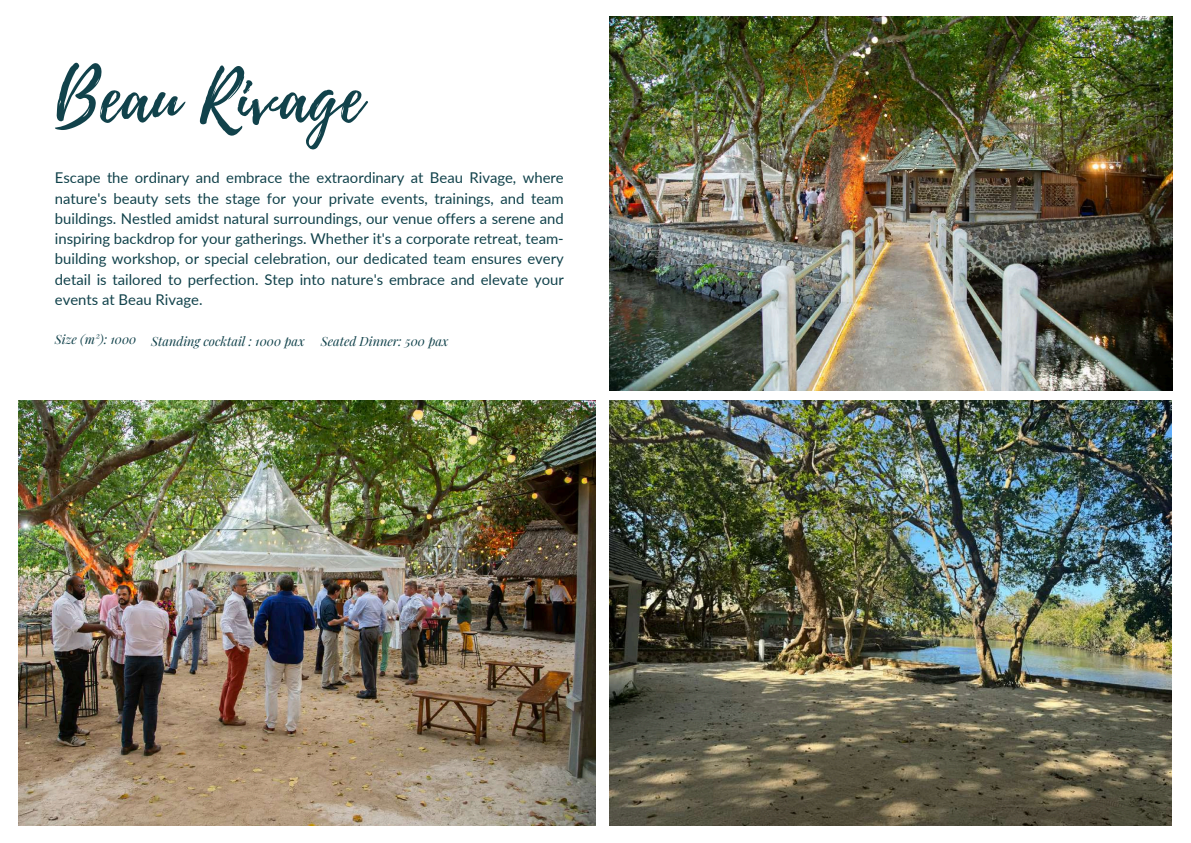
<style>
.page{position:relative;width:1191px;height:843px;background:#fff}
.page>*{position:absolute;margin:0;border:0;box-sizing:border-box;transform-origin:0 0}
.t1{font:70px "Playlist Script";color:#11424b}
.t2{font:14.9px/20.2px "Lato";color:#11424b;text-align:justify}
.t3{font:italic 12.7px "Playfair Display";color:#11424b}
</style>
<div class="page">
<img style="left:19px;top:401px;width:577px;height:424px">
<img style="left:609px;top:17px;width:563px;height:373px">
<img style="left:609px;top:401px;width:562px;height:424px">
<h1 class="t1" style="left:55px;top:47px;width:309px">Beau Rivage</h1>
<p class="t2" style="left:55px;top:167px;width:510px">Escape the ordinary and embrace the extraordinary at Beau Rivage, where nature's beauty sets the stage for your private events, trainings, and team buildings. Nestled amidst natural surroundings, our venue offers a serene and inspiring backdrop for your gatherings. Whether it's a corporate retreat, team&shy;building workshop, or special celebration, our dedicated team ensures every detail is tailored to perfection. Step into nature's embrace and elevate your events at Beau Rivage.</p>
<p class="t3" style="left:55px;top:332px;width:251px">Size (m²): 1000 Standing cocktail : 1000 pax</p>
<p class="t3" style="left:321px;top:332px;width:129px">Seated Dinner: 500 pax</p>
</div>
